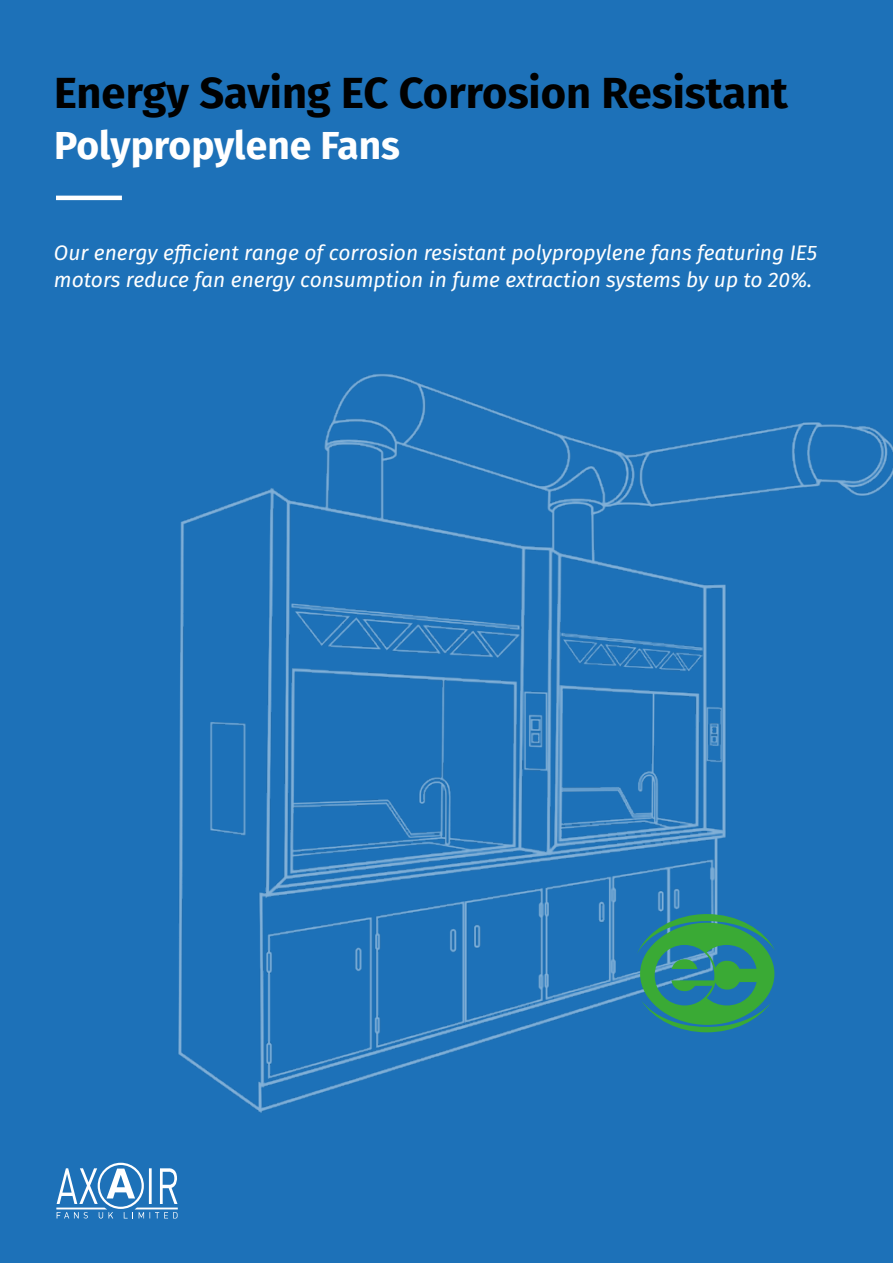
<style>
.page{position:relative;width:893px;height:1263px;background:#1d71b8}
.page>*{position:absolute;margin:0;border:0;box-sizing:border-box;transform-origin:0 0}
.t1{font:700 43.5px "Fira Sans";color:#000}
.t2{font:700 39px "Fira Sans";color:#fff}
.t3{font:italic 21px/27px "Fira Sans";color:#fff}
</style>
<div class="page">
<hr style="left:56px;top:196px;width:66px;height:4px;background:#fff">
<img style="left:178px;top:373px;width:715px;height:740px">
<svg style="left:637px;top:914px;width:138px;height:118px"></svg>
<svg style="left:56px;top:1163px;width:122px;height:55px"></svg>
<h1 class="t1" style="left:54px;top:56px;width:735px">Energy Saving EC Corrosion Resistant</h1>
<h2 class="t2" style="left:54px;top:113px;width:347px">Polypropylene Fans</h2>
<p class="t3" style="left:54px;top:239px;width:765px">Our energy efficient range of corrosion resistant polypropylene fans featuring IE5 motors reduce fan energy consumption in fume extraction systems by up to 20%.</p>
</div>
